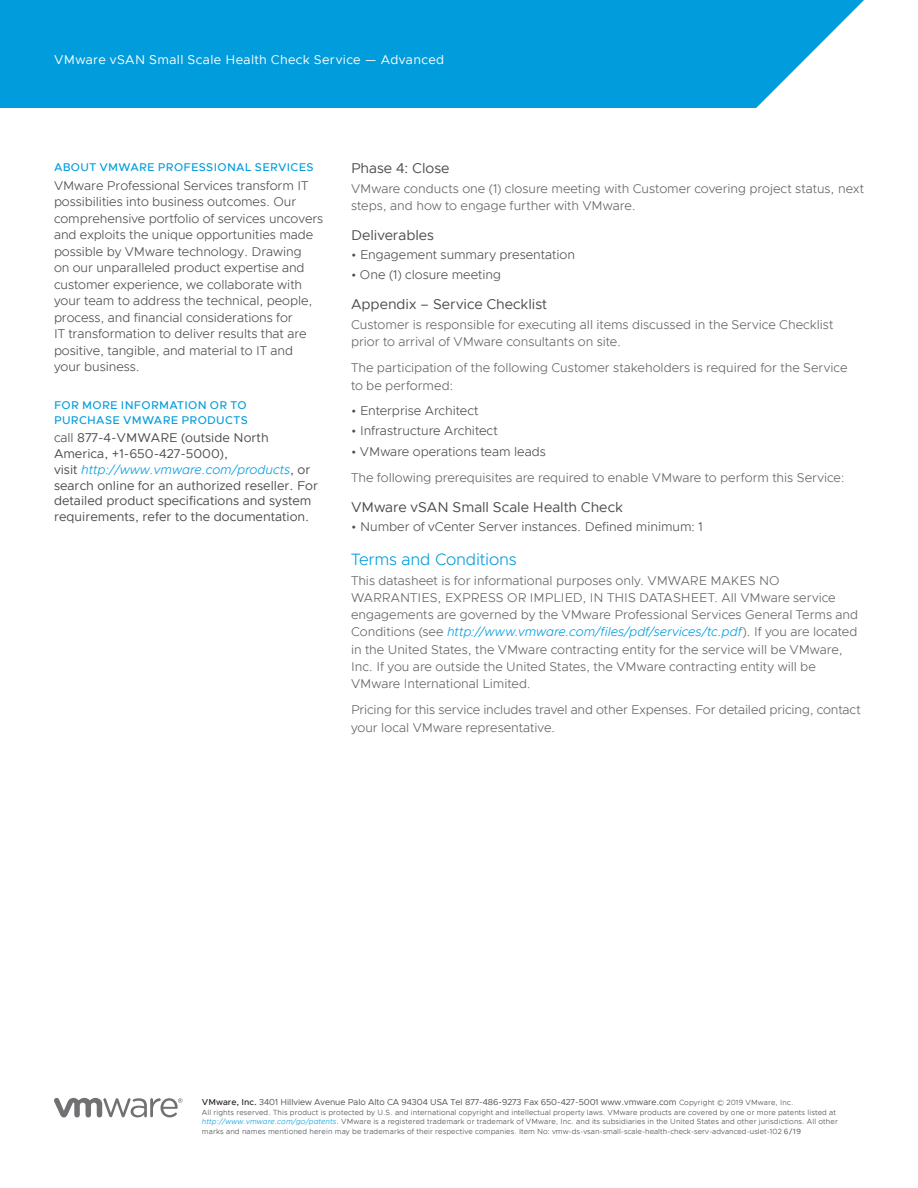
<style>
.page{position:relative;width:918px;height:1188px;background:#fff}
.page>*{position:absolute;margin:0;border:0;box-sizing:border-box;transform-origin:0 0}
._4a__SUBHEAD-1{font:300 16.5px "Metropolis";letter-spacing:-.01em;color:#009cdc}
._4a__SUBHEAD-2-85BLK{font:14.25px "Metropolis";color:#4b4c4d}
._3a__BODY_TEXT{font:300 12.75px/17.2px "Metropolis";color:#636366}
._5b__SIDEBAR-BODY-LA{font:300 12.75px/16.5px "Metropolis";letter-spacing:-.005em;color:#4b4c4d}
._5b__SIDEBAR-BODY{font:12.75px/15.8px "Metropolis";color:#4b4c4d}
.t1{font:12.75px "Metropolis";letter-spacing:.025em;color:#fff}
._5a__SIDEBAR-HEAD-Al{font:500 11.25px/15px "Metropolis";letter-spacing:.03em;color:#009cdc}
.BOILERPALTE-HEAD{font:8.7px "Metropolis";letter-spacing:-.005em;color:#4b4c4d}
.BOILERPALTE-HEAD-2{font:300 7.5px/9.8px "Metropolis";letter-spacing:.015em;color:#4b4c4d}
.s1{font-weight:300}
.s2{font-weight:300;font-style:italic;color:#009cdc}
.s3{font-style:italic;color:#009cdc}
.s4{font-weight:500;color:#231f20}
.s5{font-weight:300;font-size:7.5px}
.s6{font-weight:400}
</style>
<div class="page">
<svg style="left:54px;top:1098px;width:129px;height:19px"></svg>
<div style="left:0;top:0;width:864px;height:108px;background:#009cdc"></div>
<p class="t1" style="left:54px;top:52px;width:392px">VMware vSAN Small Scale Health Check Service — Advanced</p>
<p class="_5a__SIDEBAR-HEAD-Al" style="left:54px;top:160px;width:261px">ABOUT VMWARE PROFESSIONAL SERVICES</p>
<p class="_5b__SIDEBAR-BODY-LA" style="left:54px;top:177px;width:271px">VMware Professional Services transform IT possibilities into business outcomes. Our comprehensive portfolio of services uncovers and exploits the unique opportunities made possible by VMware technology. Drawing<br>on our unparalleled product expertise and customer experience, we collaborate with your team to address the technical, people, process, and financial considerations for<br>IT transformation to deliver results that are positive, tangible, and material to IT and<br>your business.</p>
<p class="_5a__SIDEBAR-HEAD-Al" style="left:54px;top:397px;width:195px">FOR MORE INFORMATION OR TO<br>PURCHASE VMWARE PRODUCTS</p>
<p class="_5b__SIDEBAR-BODY" style="left:54px;top:430px;width:266px"><span class="s1">call</span> 877-4-VMWARE (outside North America, +1-650-427-5000),<br>visit <span class="s2">http://www.vmware.com/products</span>, or search online for an authorized reseller. For detailed product specifications and system requirements, refer to the documentation.</p>
<p class="_4a__SUBHEAD-2-85BLK" style="left:351px;top:160px;width:100px">Phase 4: Close</p>
<p class="_3a__BODY_TEXT" style="left:351px;top:180px;width:515px">VMware conducts one (1) closure meeting with Customer covering project status, next steps, and how to engage further with VMware.</p>
<p class="_4a__SUBHEAD-2-85BLK" style="left:351px;top:226px;width:85px">Deliverables</p>
<p class="_5b__SIDEBAR-BODY-LA" style="left:351px;top:246px;width:225px">• Engagement summary presentation</p>
<p class="_5b__SIDEBAR-BODY-LA" style="left:351px;top:266px;width:152px">• One (1) closure meeting</p>
<p class="_4a__SUBHEAD-2-85BLK" style="left:351px;top:296px;width:198px">Appendix – Service Checklist</p>
<p class="_3a__BODY_TEXT" style="left:351px;top:316px;width:484px">Customer is responsible for executing all items discussed in the Service Checklist prior to arrival of VMware consultants on site.</p>
<p class="_3a__BODY_TEXT" style="left:351px;top:359px;width:498px">The participation of the following Customer stakeholders is required for the Service to be performed:</p>
<p class="_5b__SIDEBAR-BODY-LA" style="left:351px;top:402px;width:129px">• Enterprise Architect</p>
<p class="_5b__SIDEBAR-BODY-LA" style="left:351px;top:423px;width:148px">• Infrastructure Architect</p>
<p class="_5b__SIDEBAR-BODY-LA" style="left:351px;top:443px;width:196px">• VMware operations team leads</p>
<p class="_3a__BODY_TEXT" style="left:351px;top:469px;width:495px">The following prerequisites are required to enable VMware to perform this Service:</p>
<p class="_4a__SUBHEAD-2-85BLK" style="left:351px;top:499px;width:273px">VMware vSAN Small Scale Health Check</p>
<p class="_5b__SIDEBAR-BODY-LA" style="left:351px;top:518px;width:353px">• Number of vCenter Server instances. Defined minimum: 1</p>
<p class="_4a__SUBHEAD-1" style="left:351px;top:549px;width:167px">Terms and Conditions</p>
<p class="_3a__BODY_TEXT" style="left:351px;top:572px;width:509px">This datasheet is for informational purposes only. VMWARE MAKES NO WARRANTIES, EXPRESS OR IMPLIED, IN THIS DATASHEET. All VMware service engagements are governed by the VMware Professional Services General Terms and Conditions (see <span class="s3">http://www.vmware.com/files/pdf/services/tc.pdf</span>). If you are located in the United States, the VMware contracting entity for the service will be VMware, Inc. If you are outside the United States, the VMware contracting entity will be VMware International Limited.</p>
<p class="_3a__BODY_TEXT" style="left:351px;top:701px;width:511px">Pricing for this service includes travel and other Expenses. For detailed pricing, contact your local VMware representative.</p>
<p class="BOILERPALTE-HEAD" style="left:202px;top:1096px;width:593px"><span class="s4">VMware, Inc.</span> 3401 Hillview Avenue Palo Alto CA 94304 USA Tel 877-486-9273 Fax 650-427-5001 www.vmware.com <span class="s5">Copyright © 2019 VMware, Inc.</span></p>
<p class="BOILERPALTE-HEAD-2" style="left:202px;top:1107px;width:637px">All rights reserved. This product is protected by U.S. and international copyright and intellectual property laws. VMware products are covered by one or more patents listed at <span class="s3">http://www.vmware.com/go/patents</span>. VMware is a registered trademark or trademark of VMware, Inc. and its subsidiaries in the United States and other jurisdictions. All other marks and names mentioned herein may be trademarks of their respective companies. Item No: vmw-ds-vsan-small-scale-health-check-serv-advanced-uslet-102 <span class="s6">6/19</span></p>
</div>
